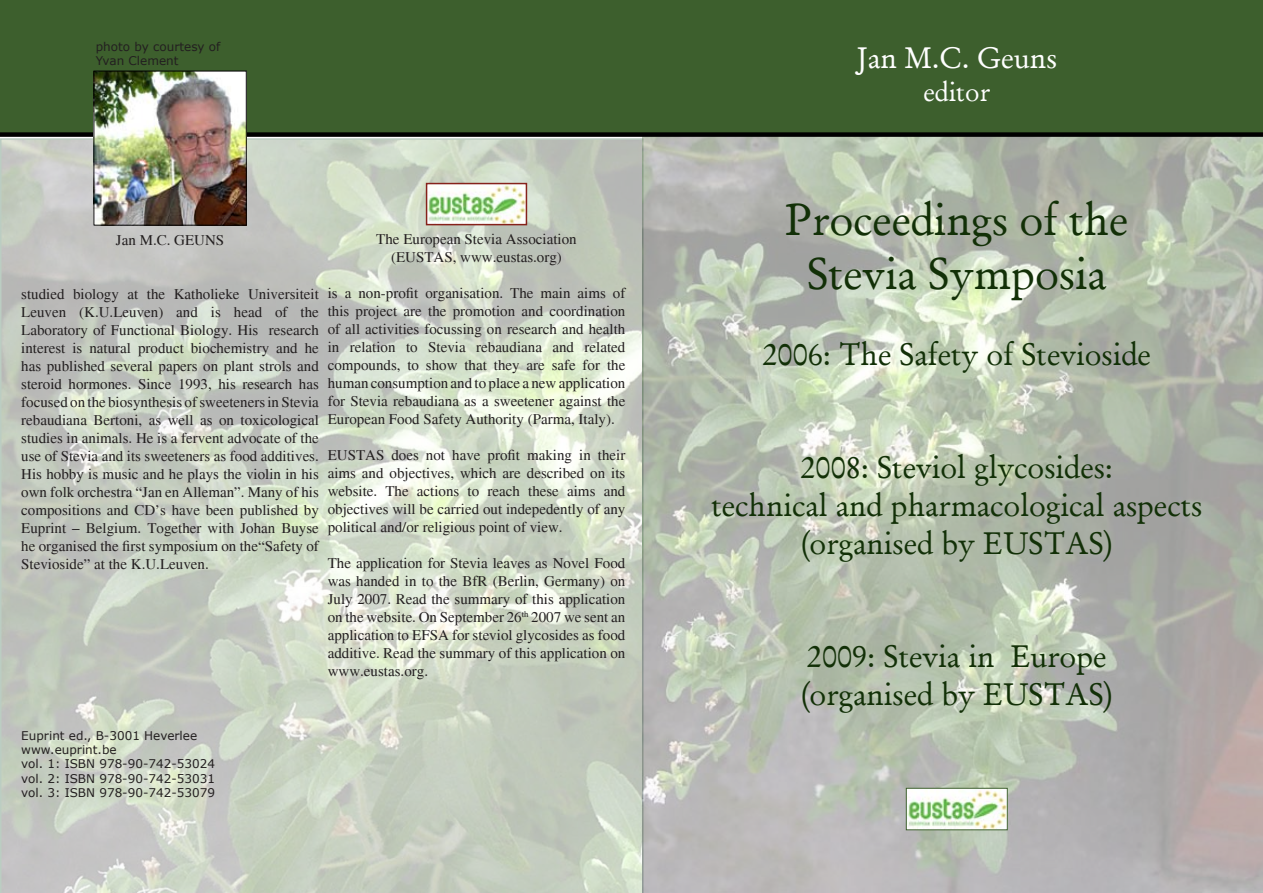
<style>
.page{position:relative;width:1263px;height:893px;background:#fff}
.page>*{position:absolute;margin:0;border:0;box-sizing:border-box;transform-origin:0 0}
.t1{font:45px/54px "Garamond Antiqua";color:#123007;text-align:center}
.t2{font:31.5px/37.8px "Garamond Antiqua";color:#123007;text-align:center}
.t3{font:30px "Garamond Antiqua";color:#fff}
.t4{font:27px "Garamond Antiqua";color:#fff}
.t5{font:15px/18px "Times";color:#231f20;text-align:justify}
.t6{font:12px/14.4px "Verdana";color:#231f20}
</style>
<div class="page">
<svg style="left:0;top:138px;width:642px;height:755px;background:#cad1c4"></svg>
<img style="left:642px;top:137px;width:621px;height:756px">
<div style="left:0;top:0;width:1263px;height:137px;background:#3d5f2d"></div>
<img style="left:429px;top:186px;width:95px;height:36px">
<div style="left:426px;top:183px;width:101px;height:42px;border:2px solid #86221b"></div>
<img style="left:908px;top:790px;width:97px;height:38px">
<div style="left:906px;top:788px;width:101px;height:42px;border:1px solid #3d5f2d"></div>
<img style="left:96px;top:73px;width:148px;height:150px">
<div style="left:94px;top:71px;width:152px;height:154px;border:1px solid #000"></div>
<p class="t6" style="left:96px;top:39px;width:126px">photo by courtesy of<br>Yvan Clement</p>
<p class="t5" style="left:116px;top:231px;width:110px">Jan M.C. GEUNS</p>
<p class="t5" style="left:21px;top:285px;width:299px">studied biology at the Katholieke Universiteit Leuven (K.U.Leuven) and is head of the Laboratory of Functional Biology. His research interest is natural product biochemistry and he has published several papers on plant strols and steroid hormones. Since 1993, his research has focused on the biosynthesis of sweeteners in Stevia rebaudiana Bertoni, as well as on toxicological studies in animals. He is a fervent advocate of the use of Stevia and its sweeteners as food additives.<br>His hobby is music and he plays the violin in his own folk orchestra “Jan en Alleman”. Many of his compositions and CD’s have been published by Euprint – Belgium. Together with Johan Buyse he organised the first symposium on the“Safety of Stevioside” at the K.U.Leuven.</p>
<p class="t5" style="left:376px;top:230px;width:202px;text-align:center">The European Stevia Association (EUSTAS, www.eustas.org)</p>
<p class="t5" style="left:328px;top:284px;width:299px">is a non-profit organisation. The main aims of this project are the promotion and coordination of all activities focussing on research and health in relation to Stevia rebaudiana and related compounds, to show that they are safe for the human consumption and to place a new application for Stevia rebaudiana as a sweetener against the European Food Safety Authority (Parma, Italy).</p>
<p class="t5" style="left:328px;top:446px;width:299px">EUSTAS does not have profit making in their aims and objectives, which are described on its website. The actions to reach these aims and objectives will be carried out indepedently of any political and/or religious point of view.</p>
<p class="t5" style="left:328px;top:554px;width:299px">The application for Stevia leaves as Novel Food was handed in to the BfR (Berlin, Germany) on July 2007. Read the summary of this application on the website. On September 26<sup>th</sup> 2007 we sent an application to EFSA for steviol glycosides as food additive. Read the summary of this application on www.eustas.org.</p>
<p class="t6" style="left:21px;top:727px;width:195px">Euprint ed., B-3001 Heverlee www.euprint.be<br>vol. 1: ISBN 978-90-742-53024 vol. 2: ISBN 978-90-742-53031 vol. 3: ISBN 978-90-742-53079</p>
<h3 class="t3" style="left:857px;top:39px;width:202px">Jan M.C. Geuns</h3>
<h3 class="t4" style="left:923px;top:74px;width:68px">editor</h3>
<h1 class="t1" style="left:785px;top:193px;width:344px">Proceedings of the<br>Stevia Symposia</h1>
<h2 class="t2" style="left:762px;top:335px;width:390px">2006: The Safety of Stevioside</h2>
<h2 class="t2" style="left:711px;top:448px;width:492px">2008: Steviol glycosides:<br>technical and pharmacological aspects (organised by EUSTAS)</h2>
<h2 class="t2" style="left:800px;top:637px;width:315px;text-align:left">2009: Stevia in Europe (organised by EUSTAS)</h2>
</div>
